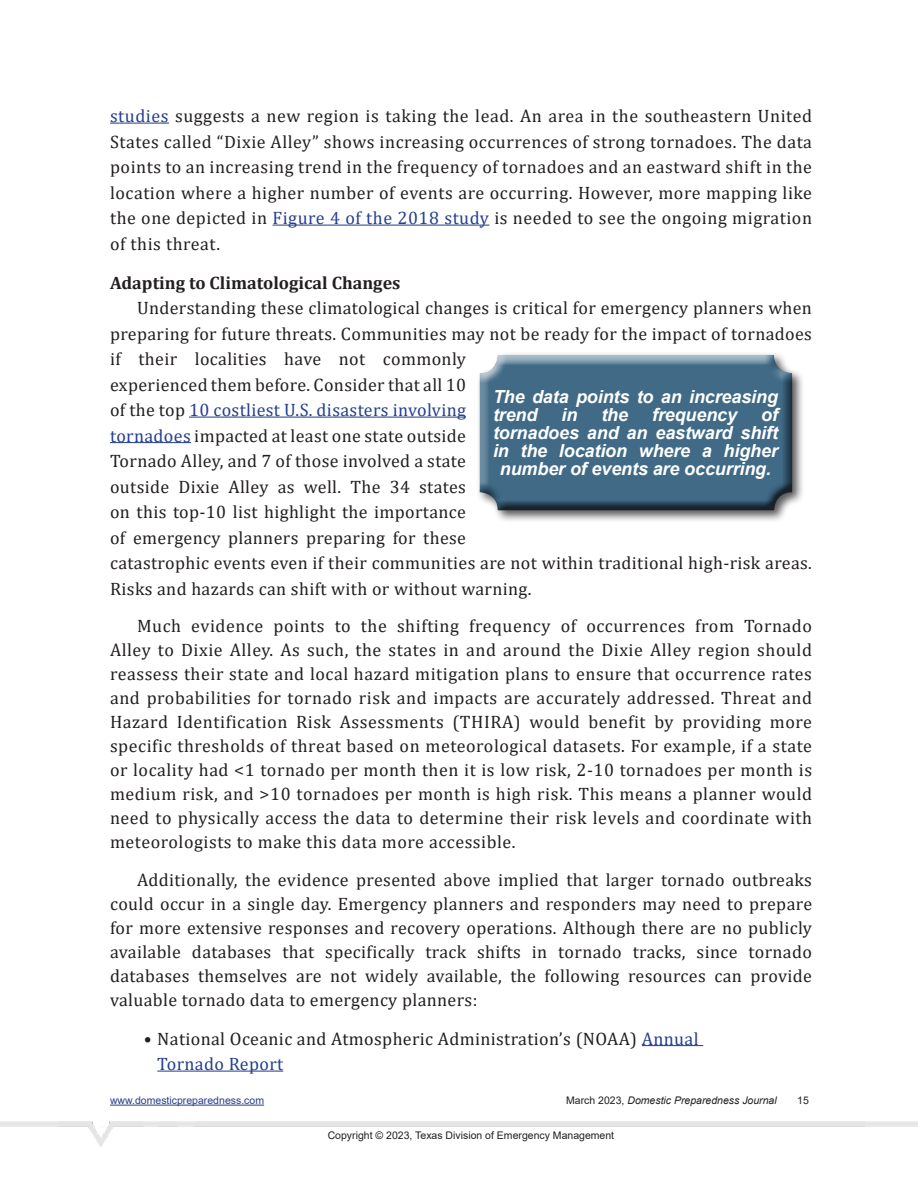
<style>
.page{position:relative;width:918px;height:1188px;background:#fff}
.page>*{position:absolute;margin:0;border:0;box-sizing:border-box;transform-origin:0 0}
.t1{font:18px/25.5px "Cambria";letter-spacing:.02em;color:#231f20;text-align:justify}
.t2{font:italic 700 18px/18px "Arial";letter-spacing:-.005em;color:#fff}
.t3{font:700 18px "Cambria";color:#231f20}
.t4{font:10.5px "Arial";color:#231f20}
.t5{font:italic 10.5px "Arial";color:#231f20}
.t6{font:10.5px "Arial";color:#253f8e}
.s1{color:#253f8e}
.s2{font-style:normal}
</style>
<div class="page">
<img style="left:0;top:1121px;width:918px;height:26px">
<hr style="left:110px;top:1105px;width:154px;height:1px;background:#253f8e">
<hr style="left:110px;top:123px;width:59px;height:1px;background:#253f8e">
<hr style="left:273px;top:225px;width:216px;height:1px;background:#253f8e">
<hr style="left:189px;top:417px;width:277px;height:1px;background:#253f8e">
<hr style="left:110px;top:442px;width:81px;height:1px;background:#253f8e">
<hr style="left:642px;top:1045px;width:61px;height:1px;background:#253f8e">
<hr style="left:157px;top:1071px;width:126px;height:1px;background:#253f8e">
<div style="left:476px;top:351px;width:329px;height:173px;background:#231f20;opacity:.75"></div>
<div style="left:477px;top:352px;width:326px;height:159px;background:#231f20;opacity:.75"></div>
<p class="t1" style="left:110px;top:103px;width:704px"><span class="s1">studies</span> suggests a new region is taking the lead. An area in the southeastern United States called “Dixie Alley” shows increasing occurrences of strong tornadoes. The data points to an increasing trend in the frequency of tornadoes and an eastward shift in the location where a higher number of events are occurring. However, more mapping like the one depicted in <span class="s1">Figure 4 of the 2018 study</span> is needed to see the ongoing migration of this threat.</p>
<p class="t3" style="left:110px;top:270px;width:292px">Adapting to Climatological Changes</p>
<p class="t1" style="left:110px;top:295px;width:703px;text-align:left;text-indent:27px">Understanding these climatological changes is critical for emergency planners when preparing for future threats. Communities may not be ready for the impact of tornadoes if their localities have not commonly<br>experienced them before. Consider that all 10<br>of the top <span class="s1">10 costliest U.S. disasters involving<br>tornadoes</span> impacted at least one state outside<br>Tornado Alley, and 7 of those involved a state<br>outside Dixie Alley as well. The 34 states<br>on this top-10 list highlight the importance<br>of emergency planners preparing for these<br>catastrophic events even if their communities are not within traditional high-risk areas.<br>Risks and hazards can shift with or without warning.</p>
<p class="t1" style="left:110px;top:614px;width:704px;line-height:24px;text-indent:27px">Much evidence points to the shifting frequency of occurrences from Tornado Alley to Dixie Alley. As such, the states in and around the Dixie Alley region should reassess their state and local hazard mitigation plans to ensure that occurrence rates and probabilities for tornado risk and impacts are accurately addressed. Threat and Hazard Identification Risk Assessments (THIRA) would benefit by providing more specific thresholds of threat based on meteorological datasets. For example, if a state or locality had &lt;1 tornado per month then it is low risk, 2-10 tornadoes per month is medium risk, and &gt;10 tornadoes per month is high risk. This means a planner would need to physically access the data to determine their risk levels and coordinate with meteorologists to make this data more accessible.</p>
<p class="t1" style="left:110px;top:867px;width:704px;line-height:24px;text-indent:27px">Additionally, the evidence presented above implied that larger tornado outbreaks could occur in a single day. Emergency planners and responders may need to prepare for more extensive responses and recovery operations. Although there are no publicly available databases that specifically track shifts in tornado tracks, since tornado databases themselves are not widely available, the following resources can provide valuable tornado data to emergency planners:</p>
<p class="t1" style="left:157px;top:1026px;width:543px;text-indent:-14px">• National Oceanic and Atmospheric Administration’s (NOAA) <span class="s1">Annual<br>Tornado Report</span></p>
<p class="t2" style="left:493px;top:388px;width:287px">The data points to an increasing trend</p>
<p class="t2" style="left:562px;top:406px;width:17px">in</p>
<p class="t2" style="left:601px;top:406px;width:28px">the</p>
<p class="t2" style="left:652px;top:406px;width:87px">frequency</p>
<p class="t2" style="left:761px;top:406px;width:18px">of</p>
<p class="t2" style="left:493px;top:424px;width:287px">tornadoes and an eastward shift</p>
<p class="t2" style="left:493px;top:442px;width:287px">in the location where a higher</p>
<p class="t2" style="left:500px;top:460px;width:273px">number of events are occurring.</p>
<p class="t6" style="left:110px;top:1093px;width:156px">www.domesticpreparedness.com</p>
<p class="t5" style="left:566px;top:1094px;width:212px"><span class="s2">March 2023,</span> Domestic Preparedness Journal</p>
<p class="t4" style="left:797px;top:1093px;width:13px">15</p>
<p class="t4" style="left:328px;top:1128px;width:288px">Copyright © 2023, Texas Division of Emergency Management</p>
</div>
